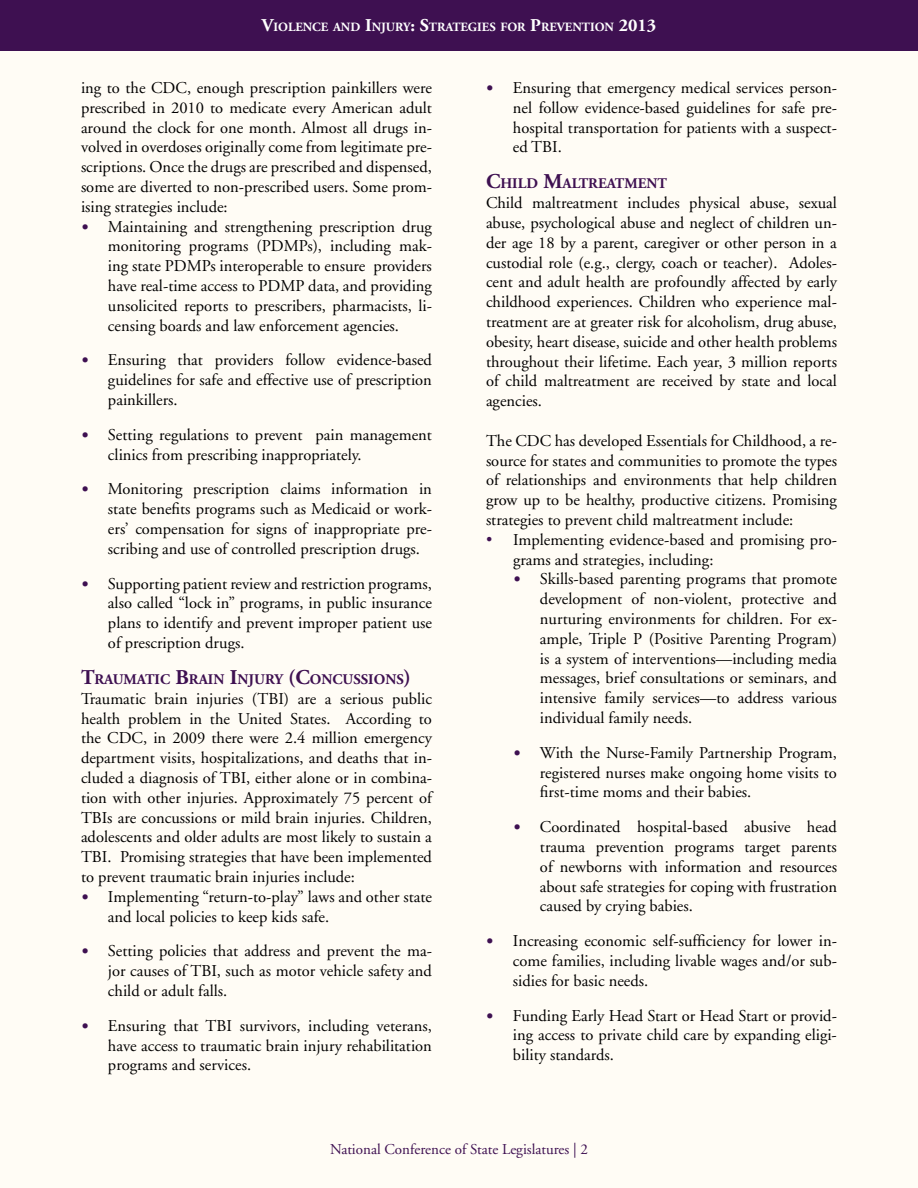
<style>
.page{position:relative;width:918px;height:1188px;background:#fffcf5}
.page>*{position:absolute;margin:0;border:0;box-sizing:border-box;transform-origin:0 0}
.t1{font:16.5px/19.8px "Adobe Garamond";color:#000;text-align:justify}
.t2{font:15px "Adobe Garamond";color:#3e1051}
.t3{font:700 14.7px "Adobe Garamond";color:#3e1051}
.t4{font:700 12.6px "Adobe Garamond";color:#fff}
.s1{font-size:18px}
.s2{font-family:"Calibri";color:#3e1051}
.s3{font-size:21px}
.s4{font-family:"Times New Roman";font-size:18px;color:#3e1051}
</style>
<div class="page">
<div style="left:0;top:0;width:918px;height:51px;background:#3e1051"></div>
<p class="t4" style="left:262px;top:20px;width:396px"><span class="s1">V</span>IOLENCE AND <span class="s1">I</span>NJURY<span class="s1">: S</span>TRATEGIES FOR <span class="s1">P</span>REVENTION <span class="s1">2013</span></p>
<p class="t1" style="left:81px;top:78px;width:353px">ing to the CDC, enough prescription painkillers were prescribed in 2010 to medicate every American adult around the clock for one month. Almost all drugs in&shy;volved in overdoses originally come from legitimate pre&shy;scriptions. Once the drugs are prescribed and dispensed, some are diverted to non-prescribed users. Some prom&shy;ising strategies include:</p>
<p class="t1" style="left:108px;top:217px;width:326px;text-indent:-27px"><span class="s2">•</span> Maintaining and strengthening prescription drug monitoring programs (PDMPs), including mak&shy;ing state PDMPs interoperable to ensure providers have real-time access to PDMP data, and providing unsolicited reports to prescribers, pharmacists, li&shy;censing boards and law enforcement agencies.</p>
<p class="t1" style="left:108px;top:351px;width:326px;text-indent:-27px"><span class="s2">•</span> Ensuring that providers follow evidence-based guidelines for safe and effective use of prescription painkillers.</p>
<p class="t1" style="left:108px;top:425px;width:325px;text-indent:-27px"><span class="s2">•</span> Setting regulations to prevent pain management clinics from prescribing inappropriately.</p>
<p class="t1" style="left:108px;top:480px;width:326px;text-indent:-27px"><span class="s2">•</span> Monitoring prescription claims information in state benefits programs such as Medicaid or work&shy;ers’ compensation for signs of inappropriate pre&shy;scribing and use of controlled prescription drugs.</p>
<p class="t1" style="left:108px;top:574px;width:326px;text-indent:-27px"><span class="s2">•</span> Supporting patient review and restriction programs, also called “lock in” programs, in public insurance plans to identify and prevent improper patient use of prescription drugs.</p>
<p class="t3" style="left:81px;top:671px;width:331px"><span class="s3">T</span>RAUMATIC <span class="s3">B</span>RAIN <span class="s3">I</span>NJURY <span class="s3">(C</span>ONCUSSIONS<span class="s3">)</span></p>
<p class="t1" style="left:81px;top:689px;width:353px">Traumatic brain injuries (TBI) are a serious public health problem in the United States. According to the CDC, in 2009 there were 2.4 million emergency department visits, hospitalizations, and deaths that in&shy;cluded a diagnosis of TBI, either alone or in combina&shy;tion with other injuries. Approximately 75 percent of TBIs are concussions or mild brain injuries. Children, adolescents and older adults are most likely to sustain a TBI. Promising strategies that have been implemented to prevent traumatic brain injuries include:</p>
<p class="t1" style="left:108px;top:887px;width:326px;text-indent:-27px"><span class="s2">•</span> Implementing “return-to-play” laws and other state and local policies to keep kids safe.</p>
<p class="t1" style="left:108px;top:942px;width:326px;text-indent:-27px"><span class="s2">•</span> Setting policies that address and prevent the ma&shy;jor causes of TBI, such as motor vehicle safety and child or adult falls.</p>
<p class="t1" style="left:108px;top:1016px;width:326px;text-indent:-27px"><span class="s2">•</span> Ensuring that TBI survivors, including veterans, have access to traumatic brain injury rehabilitation programs and services.</p>
<p class="t1" style="left:513px;top:78px;width:326px;text-indent:-27px"><span class="s2">•</span> Ensuring that emergency medical services person&shy;nel follow evidence-based guidelines for safe pre&shy;hospital transportation for patients with a suspect&shy;ed TBI.</p>
<p class="t3" style="left:486px;top:176px;width:182px"><span class="s3">C</span>HILD <span class="s3">M</span>ALTREATMENT</p>
<p class="t1" style="left:486px;top:194px;width:353px">Child maltreatment includes physical abuse, sexual abuse, psychological abuse and neglect of children un&shy;der age 18 by a parent, caregiver or other person in a custodial role (e.g., clergy, coach or teacher). Adoles&shy;cent and adult health are profoundly affected by early childhood experiences. Children who experience mal&shy;treatment are at greater risk for alcoholism, drug abuse, obesity, heart disease, suicide and other health problems throughout their lifetime. Each year, 3 million reports of child maltreatment are received by state and local agencies.</p>
<p class="t1" style="left:486px;top:431px;width:353px">The CDC has developed Essentials for Childhood, a re&shy;source for states and communities to promote the types of relationships and environments that help children grow up to be healthy, productive citizens. Promising strategies to prevent child maltreatment include:</p>
<p class="t1" style="left:513px;top:530px;width:325px;text-indent:-27px"><span class="s4">•</span> Implementing evidence-based and promising pro&shy;grams and strategies, including:</p>
<p class="t1" style="left:540px;top:570px;width:299px;text-indent:-27px"><span class="s2">•</span> Skills-based parenting programs that promote development of non-violent, protective and nurturing environments for children. For ex&shy;ample, Triple P (Positive Parenting Program) is a system of interventions—including media messages, brief consultations or seminars, and intensive family services—to address various individual family needs.</p>
<p class="t1" style="left:540px;top:743px;width:299px;text-indent:-27px"><span class="s2">•</span> With the Nurse-Family Partnership Program, registered nurses make ongoing home visits to first-time moms and their babies.</p>
<p class="t1" style="left:540px;top:818px;width:299px;text-indent:-27px"><span class="s2">•</span> Coordinated hospital-based abusive head trauma prevention programs target parents of newborns with information and resources about safe strategies for coping with frustration caused by crying babies.</p>
<p class="t1" style="left:513px;top:932px;width:326px;text-indent:-27px"><span class="s2">•</span> Increasing economic self-sufficiency for lower in&shy;come families, including livable wages and/or sub&shy;sidies for basic needs.</p>
<p class="t1" style="left:513px;top:1006px;width:326px;text-indent:-27px"><span class="s2">•</span> Funding Early Head Start or Head Start or provid&shy;ing access to private child care by expanding eligi&shy;bility standards.</p>
<p class="t2" style="left:330px;top:1141px;width:259px">National Conference of State Legislatures | 2</p>
</div>
